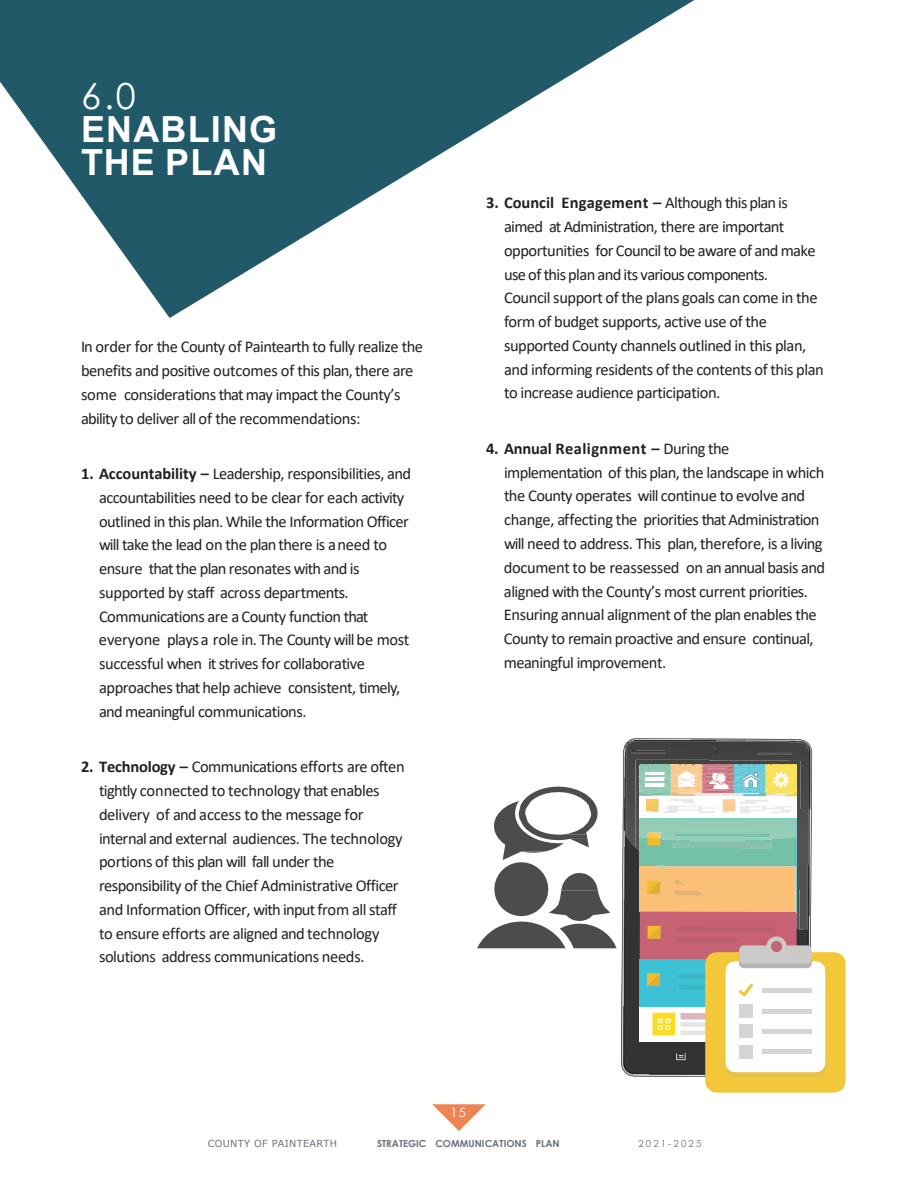
<style>
.page{position:relative;width:918px;height:1188px;background:#fff}
.page>*{position:absolute;margin:0;border:0;box-sizing:border-box;transform-origin:0 0}
.t1{font:700 36px "Arial";letter-spacing:.035em;color:#fff}
.t2{font:36px "Century Gothic";color:#fff}
.t3{font:16.5px/23.7px "Calibri";letter-spacing:-.03em;color:#231f20}
.t4{font:12.75px "Century Gothic";color:#fff}
.t5{font:700 9.75px "Century Gothic";color:#69717b}
.t6{font:9.75px "Verdana";letter-spacing:.03em;color:#69717b}
.t7{font:9.75px "Century Gothic";letter-spacing:.215em;color:#69717b}
.s1{font-weight:700}
</style>
<div class="page">
<svg style="left:432px;top:1104px;width:54px;height:27px"></svg>
<svg style="left:0;top:0;width:694px;height:318px;fill:#215968"></svg>
<svg style="left:621px;top:738px;width:156px;height:339px"></svg>
<svg style="left:624px;top:832px;width:81px;height:243px;background:#373737"></svg>
<svg style="left:637px;top:744px;width:173px;height:330px;background:#363636"></svg>
<svg style="left:676px;top:1053px;width:10px;height:7px"></svg>
<div style="left:639px;top:1007px;width:158px;height:35px;background:#fff"></div>
<div style="left:681px;top:1013px;width:59px;height:7px;background:#dfb6bd"></div>
<hr style="left:680px;top:1031px;width:25px;height:4px;background:#e6e6e5">
<div style="left:681px;top:1022px;width:24px;height:5px;background:#e6e6e5"></div>
<div style="left:639px;top:959px;width:157px;height:48px;background:#3cc2d4"></div>
<div style="left:640px;top:912px;width:157px;height:47px;background:#c76274"></div>
<div style="left:653px;top:1013px;width:22px;height:22px;background:#fbdd22"></div>
<svg style="left:658px;top:1019px;width:12px;height:11px"></svg>
<hr style="left:677px;top:938px;width:60px;height:4px;background:#ba5e6f">
<div style="left:677px;top:927px;width:97px;height:5px;background:#ba5e6f"></div>
<div style="left:679px;top:985px;width:26px;height:5px;background:#3db5c4"></div>
<div style="left:679px;top:974px;width:26px;height:5px;background:#3db5c4"></div>
<svg style="left:648px;top:929px;width:13px;height:10px"></svg>
<svg style="left:647px;top:973px;width:13px;height:13px"></svg>
<img style="left:625px;top:740px;width:184px;height:188px">
<img style="left:757px;top:751px;width:35px;height:3px">
<img style="left:631px;top:750px;width:35px;height:3px">
<svg style="left:713px;top:748px;width:4px;height:4px"></svg>
<img style="left:640px;top:765px;width:157px;height:53px">
<svg style="left:646px;top:799px;width:13px;height:13px"></svg>
<svg style="left:723px;top:799px;width:13px;height:13px"></svg>
<img style="left:645px;top:772px;width:20px;height:3px">
<img style="left:645px;top:778px;width:20px;height:3px">
<img style="left:645px;top:783px;width:20px;height:3px">
<img style="left:742px;top:773px;width:17px;height:13px">
<img style="left:664px;top:800px;width:50px;height:12px">
<img style="left:740px;top:800px;width:51px;height:12px">
<img style="left:639px;top:818px;width:158px;height:110px">
<svg style="left:639px;top:819px;width:157px;height:48px;background:#87c5aa"></svg>
<svg style="left:705px;top:936px;width:141px;height:157px"></svg>
<img style="left:739px;top:984px;width:14px;height:11px">
<div style="left:739px;top:1045px;width:14px;height:14px;background:#d6d5d5"></div>
<div style="left:739px;top:1025px;width:14px;height:13px;background:#d6d5d5"></div>
<div style="left:739px;top:1004px;width:14px;height:14px;background:#d6d5d5"></div>
<hr style="left:762px;top:1050px;width:50px;height:4px;background:#d6d5d5">
<div style="left:762px;top:1029px;width:50px;height:5px;background:#d6d5d5"></div>
<hr style="left:762px;top:1009px;width:50px;height:4px;background:#d6d5d5">
<div style="left:762px;top:988px;width:50px;height:5px;background:#d6d5d5"></div>
<svg style="left:477px;top:787px;width:140px;height:161px"></svg>
<p class="t2" style="left:81px;top:71px;width:56px">6.0</p>
<h2 class="t1" style="left:81px;top:104px;width:198px">ENABLING</h2>
<p class="t1" style="left:81px;top:137px;width:188px">THE PLAN</p>
<p class="t3" style="left:81px;top:335px;width:344px">In order for the County of Paintearth to fully realize the benefits and positive outcomes of this plan, there are some considerations that may impact the County’s ability to deliver all of the recommendations:</p>
<p class="t3" style="left:99px;top:461px;width:314px;text-indent:-18px"><span class="s1">1. Accountability –</span> Leadership, responsibilities, and accountabilities need to be clear for each activity outlined in this plan. While the Information Officer</p>
<p class="t3" style="left:99px;top:533px;width:312px">will take the lead on the plan there is aneed to ensure that the plan resonates with and is supported by staff across departments.<br>Communications are a County function that everyone plays a role in. The County will be most successful when it strives for collaborative approaches that help achieve consistent, timely, and meaningful communications.</p>
<p class="t3" style="left:99px;top:755px;width:307px;text-indent:-18px"><span class="s1">2. Technology –</span> Communications efforts are often tightly connected to technology that enables delivery of and access to the message for internal and external audiences. The technology portions of this plan will fall under the responsibility of the Chief Administrative Officer and Information Officer, with input from all staff to ensure efforts are aligned and technology solutions address communications needs.</p>
<p class="t3" style="left:504px;top:191px;width:313px;text-indent:-18px"><span class="s1">3. Council Engagement –</span> Although this plan is aimed at Administration, there are important opportunities for Council to be aware of and make use of this plan and its various components.</p>
<p class="t3" style="left:504px;top:286px;width:321px">Council support of the plans goals can come in the form of budget supports, active use of the supported County channels outlined in this plan, and informing residents of the contents of this plan to increase audience participation.</p>
<p class="t3" style="left:504px;top:436px;width:323px;text-indent:-18px"><span class="s1">4. Annual Realignment –</span> During the implementation of this plan, the landscape in which the County operates will continue to evolve and change, affecting the priorities that Administration will need to address. This plan, therefore, is a living document to be reassessed on an annual basis and aligned with the County’s most current priorities.<br>Ensuring annual alignment of the plan enables the County to remain proactive and ensure continual, meaningful improvement.</p>
<p class="t4" style="left:451px;top:1103px;width:17px">15</p>
<p class="t6" style="left:208px;top:1137px;width:131px">COUNTY OF PAINTEARTH</p>
<p class="t5" style="left:377px;top:1136px;width:184px">STRATEGIC COMMUNICATIONS PLAN</p>
<p class="t7" style="left:638px;top:1137px;width:65px">2021-2025</p>
</div>
